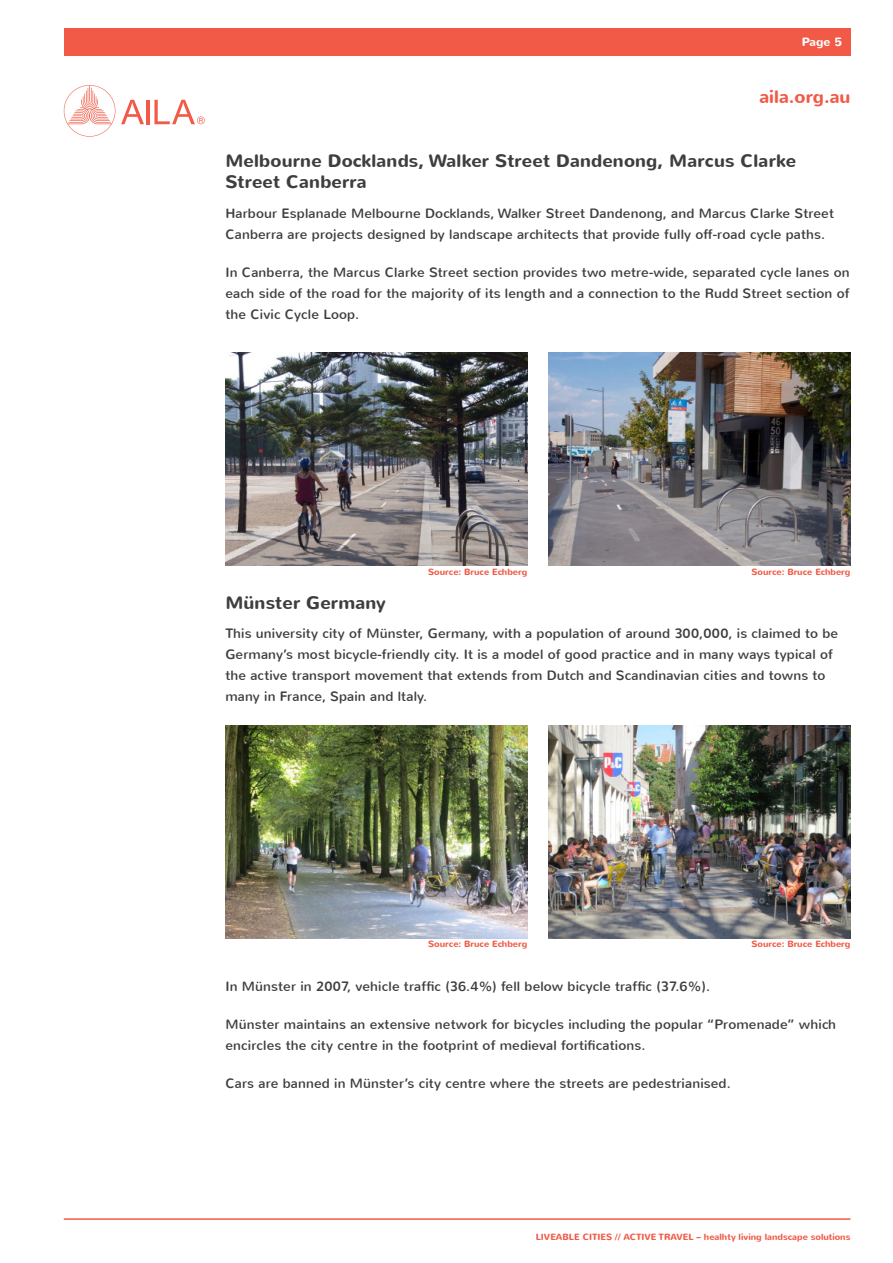
<style>
.page{position:relative;width:893px;height:1263px;background:#fff}
.page>*{position:absolute;margin:0;border:0;box-sizing:border-box;transform-origin:0 0}
.BODY_BOLD{font:700 18px/21px "Nunito";letter-spacing:.01em;color:#3e3e3f}
.t1{font:700 18px "Nunito";color:#f15a46}
.BODY{font:13.5px/21px "Nunito";letter-spacing:.01em;color:#3e3e3f}
.t2{font:700 12px "Nunito";color:#fff}
.PAGE_FOOTER{font:700 9px "Nunito";color:#f15a46}
</style>
<div class="page">
<svg style="left:121px;top:100px;width:23px;height:24px"></svg>
<hr style="left:147px;top:100px;width:3px;height:24px;background:#f15a46">
<svg style="left:64px;top:85px;width:51px;height:52px"></svg>
<svg style="left:154px;top:100px;width:51px;height:24px"></svg>
<div style="left:64px;top:28px;width:786px;height:27px;background:#f15a46"></div>
<hr style="left:64px;top:1218px;width:786px;height:2px;background:#f15a46">
<img style="left:225px;top:353px;width:302px;height:213px">
<img style="left:549px;top:353px;width:301px;height:213px">
<img style="left:225px;top:725px;width:302px;height:213px">
<img style="left:549px;top:725px;width:301px;height:213px">
<p class="t2" style="left:802px;top:34px;width:42px">Page 5</p>
<h1 class="t1" style="left:759px;top:85px;width:93px">aila.org.au</h1>
<p class="BODY_BOLD" style="left:225px;top:151px;width:572px">Melbourne Docklands, Walker Street Dandenong, Marcus Clarke<br>Street Canberra</p>
<p class="BODY" style="left:225px;top:203px;width:610px">Harbour Esplanade Melbourne Docklands, Walker Street Dandenong, and Marcus Clarke Street<br>Canberra are projects designed by landscape architects that provide fully off-road cycle paths.</p>
<p class="BODY" style="left:225px;top:262px;width:626px;text-align:justify">In Canberra, the Marcus Clarke Street section provides two metre-wide, separated cycle lanes on each side of the road for the majority of its length and a connection to the Rudd Street section of the Civic Cycle Loop.</p>
<p class="PAGE_FOOTER" style="left:428px;top:566px;width:100px">Source: Bruce Echberg</p>
<p class="PAGE_FOOTER" style="left:751px;top:566px;width:100px">Source: Bruce Echberg</p>
<p class="BODY_BOLD" style="left:225px;top:592px;width:162px">Münster Germany</p>
<p class="BODY" style="left:225px;top:623px;width:614px">This university city of Münster, Germany, with a population of around 300,000, is claimed to be Germany’s most bicycle-friendly city. It is a model of good practice and in many ways typical of the active transport movement that extends from Dutch and Scandinavian cities and towns to many in France, Spain and ltaly.</p>
<p class="PAGE_FOOTER" style="left:428px;top:938px;width:100px">Source: Bruce Echberg</p>
<p class="PAGE_FOOTER" style="left:751px;top:938px;width:100px">Source: Bruce Echberg</p>
<p class="BODY" style="left:225px;top:976px;width:486px">In Münster in 2007, vehicle traffic (36.4%) fell below bicycle traffic (37.6%).</p>
<p class="BODY" style="left:225px;top:1014px;width:612px">Münster maintains an extensive network for bicycles including the popular “Promenade” which encircles the city centre in the footprint of medieval fortifications.</p>
<p class="BODY" style="left:225px;top:1073px;width:507px">Cars are banned in Münster’s city centre where the streets are pedestrianised.</p>
<p class="PAGE_FOOTER" style="left:536px;top:1230px;width:316px">LIVEABLE CITIES // ACTIVE TRAVEL – healhty living landscape solutions</p>
</div>
